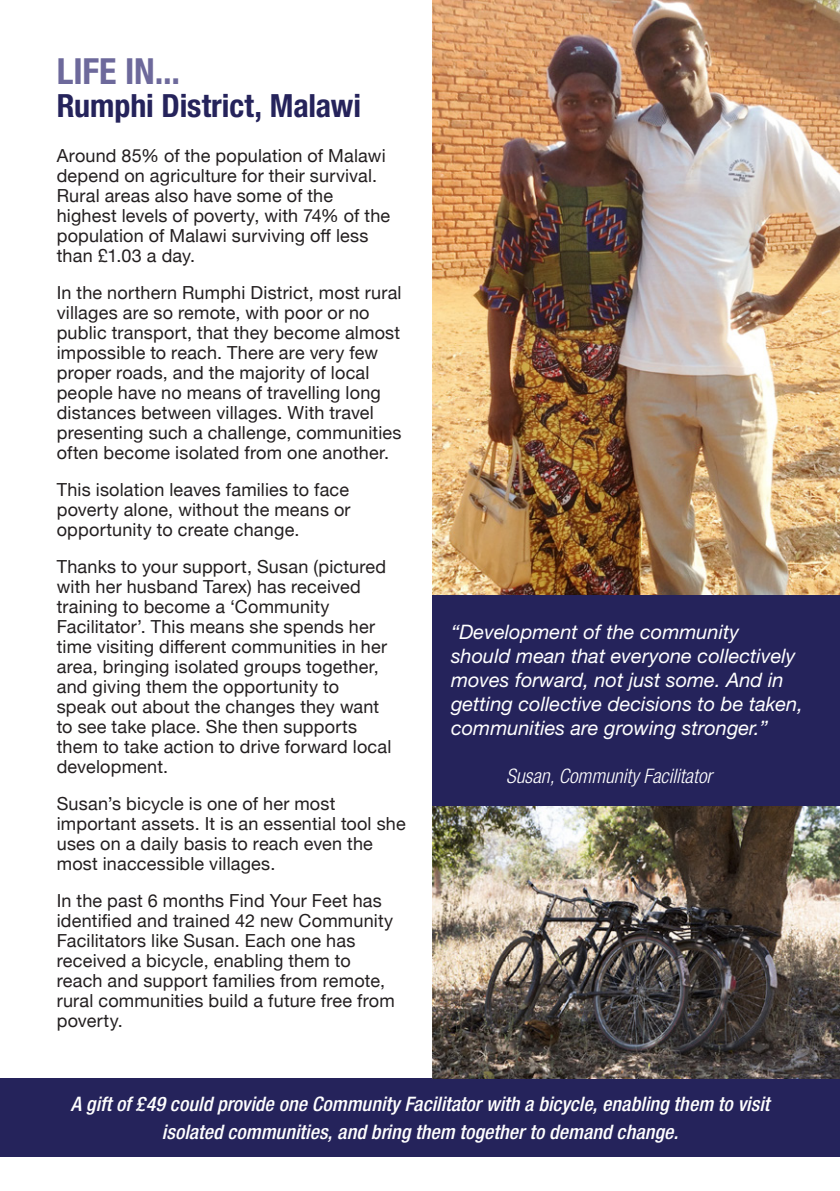
<style>
.page{position:relative;width:840px;height:1191px;background:#fff}
.page>*{position:absolute;margin:0;border:0;box-sizing:border-box;transform-origin:0 0}
.t1{font:700 condensed 36px "Helvetica Neue";letter-spacing:-.005em;color:#6d699b}
.t2{font:700 condensed 32px "Helvetica Neue";letter-spacing:-.005em;color:#25235b}
.t3{font:italic 20px/24px "Helvetica Neue";color:#fff}
.t4{font:italic 500 condensed 20px/28px "Helvetica Neue";letter-spacing:.005em;color:#fff;text-align:center}
.t5{font:italic 300 condensed 20px "Helvetica Neue";color:#fff}
.t6{font:18px/20px "Helvetica Neue";letter-spacing:.01em;color:#231f20}
</style>
<div class="page">
<img style="left:432px;top:0;width:407px;height:595px">
<div style="left:432px;top:595px;width:407px;height:292px;background:#25235b"></div>
<div style="left:0;top:1078px;width:839px;height:79px;background:#25235b"></div>
<img style="left:432px;top:806px;width:407px;height:272px">
<h1 class="t1" style="left:57px;top:50px;width:125px">LIFE IN...</h1>
<h2 class="t2" style="left:57px;top:86px;width:305px">Rumphi District, Malawi</h2>
<p class="t6" style="left:57px;top:146px;width:335px">Around 85% of the population of Malawi depend on agriculture for their survival.<br>Rural areas also have some of the highest levels of poverty, with 74% of the population of Malawi surviving off less than £1.03 a day.</p>
<p class="t6" style="left:57px;top:283px;width:346px">In the northern Rumphi District, most rural villages are so remote, with poor or no public transport, that they become almost impossible to reach. There are very few proper roads, and the majority of local people have no means of travelling long distances between villages. With travel presenting such a challenge, communities often become isolated from one another.</p>
<p class="t6" style="left:57px;top:480px;width:295px;text-align:justify">This isolation leaves families to face poverty alone, without the means or opportunity to create change.</p>
<p class="t6" style="left:57px;top:557px;width:336px">Thanks to your support, Susan (pictured with her husband Tarex) has received training to become a ‘Community Facilitator’. This means she spends her time visiting different communities in her area, bringing isolated groups together, and giving them the opportunity to speak out about the changes they want to see take place. She then supports them to take action to drive forward local development.</p>
<p class="t6" style="left:57px;top:794px;width:350px">Susan’s bicycle is one of her most important assets. It is an essential tool she uses on a daily basis to reach even the most inaccessible villages.</p>
<p class="t6" style="left:57px;top:891px;width:339px">In the past 6 months Find Your Feet has identified and trained 42 new Community Facilitators like Susan. Each one has received a bicycle, enabling them to reach and support families from remote, rural communities build a future free from poverty.</p>
<p class="t3" style="left:451px;top:619px;width:353px">“Development of the community should mean that everyone collectively moves forward, not just some. And in getting collective decisions to be taken, communities are growing stronger.”</p>
<p class="t5" style="left:506px;top:764px;width:207px">Susan, Community Facilitator</p>
<p class="t4" style="left:71px;top:1090px;width:699px">A gift of £49 could provide one Community Facilitator with a bicycle, enabling them to visit isolated communities, and bring them together to demand change.</p>
</div>
